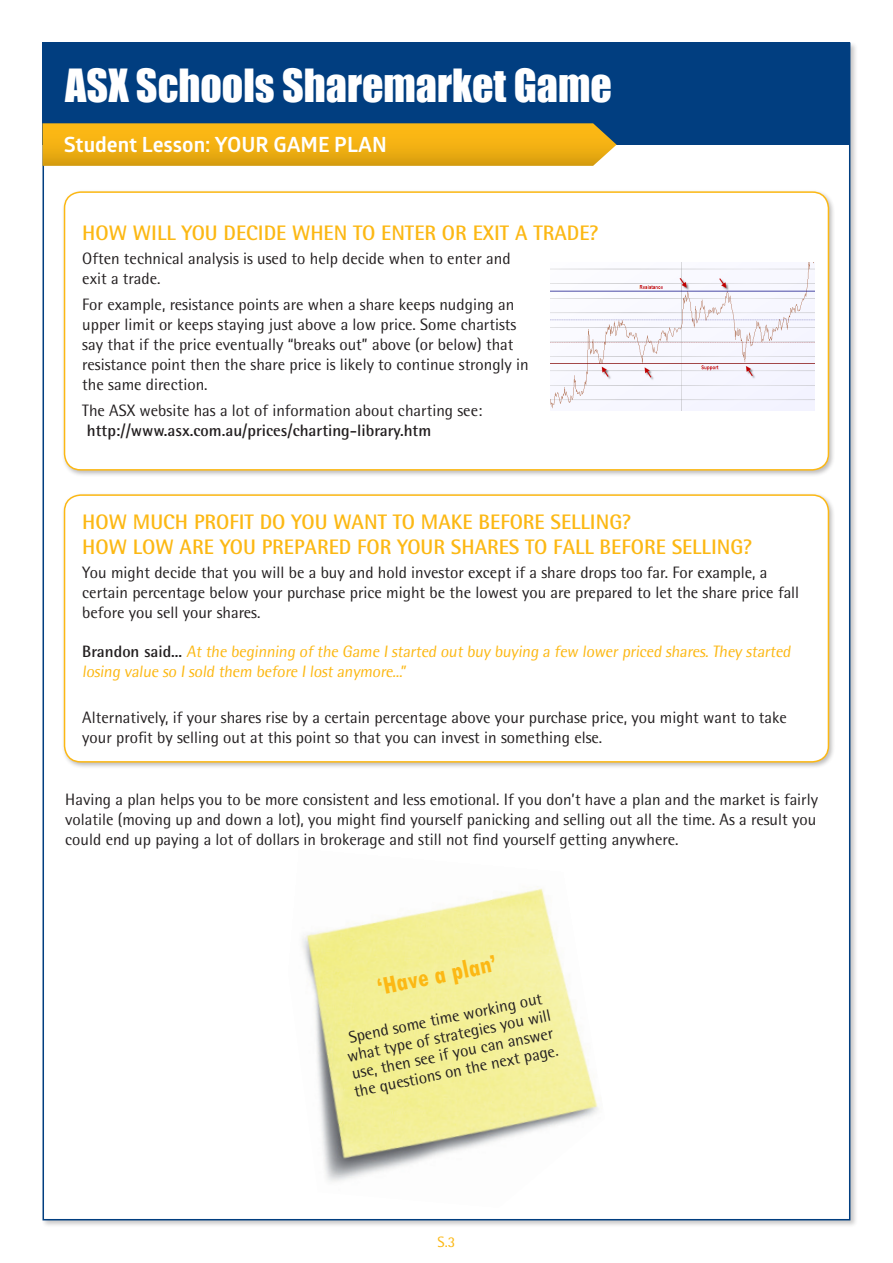
<style>
.page{position:relative;width:893px;height:1263px;background:#fff}
.page>*{position:absolute;margin:0;border:0;box-sizing:border-box;transform-origin:0 0}
.t1{font:42px "Impact";color:#fff}
._3_Subheading_Tip{font:700 condensed 27px "Tw Cen";color:#fcb814}
._3_Subheading_breako{font:700 21px/25.2px "Rotis Semi Sans Pro";color:#fcb814}
.t2{font:700 21px "Glober";color:#fff}
._4_Body{font:16.5px/19.8px "Rotis Semi Sans Pro";color:#231f20}
._4_Body-2{font:16.5px/19.8px "Rotis Semi Sans Pro";color:#fcb814}
._4_Body_Tip{font:16.5px/18px "Rotis Semi Sans Pro";color:#231f20;text-align:center}
.t3{font:15px "Rotis Semi Sans Pro";color:#fcb814}
.s1{font-weight:700}
.s2{font-weight:700;color:#231f20}
</style>
<div class="page">
<div style="left:41px;top:41px;width:817px;height:1187px;background:#231f20;opacity:.25"></div>
<div style="left:43px;top:43px;width:807px;height:1177px;background:#fff;border:2px solid #013e80"></div>
<div style="left:43px;top:43px;width:807px;height:102px;background:#013e80"></div>
<svg style="left:43px;top:123px;width:574px;height:43px;background:#ebad17"></svg>
<div style="left:61px;top:189px;width:775px;height:288px;background:#231f20;opacity:.3"></div>
<div style="left:65px;top:192px;width:763px;height:278px;background:#fff;border-radius:16px"></div>
<div style="left:64px;top:191px;width:765px;height:280px;border:2px solid #fcb814;border-radius:16px"></div>
<div style="left:61px;top:492px;width:775px;height:277px;background:#231f20;opacity:.3"></div>
<div style="left:65px;top:495px;width:763px;height:267px;background:#fff;border-radius:16px"></div>
<div style="left:64px;top:494px;width:765px;height:269px;border:2px solid #fcb814;border-radius:16px"></div>
<img style="left:302px;top:886px;width:297px;height:296px">
<img style="left:550px;top:263px;width:264px;height:147px">
<h1 class="t1" style="left:65px;top:53px;width:548px">ASX Schools Sharemarket Game</h1>
<p class="t2" style="left:64px;top:130px;width:324px">Student Lesson: YOUR GAME PLAN</p>
<p class="_3_Subheading_breako" style="left:82px;top:221px;width:518px">HOW WILL YOU DECIDE WHEN TO ENTER OR EXIT A TRADE?</p>
<p class="_4_Body" style="left:82px;top:249px;width:430px">Often technical analysis is used to help decide when to enter and exit a trade.</p>
<p class="_4_Body" style="left:82px;top:295px;width:448px">For example, resistance points are when a share keeps nudging an upper limit or keeps staying just above a low price. Some chartists say that if the price eventually “breaks out” above (or below) that resistance point then the share price is likely to continue strongly in the same direction.</p>
<p class="_4_Body" style="left:82px;top:400px;width:402px">The ASX website has a lot of information about charting see: <span class="s1">http://www.asx.com.au/prices/charting-library.htm</span></p>
<p class="_3_Subheading_breako" style="left:82px;top:509px;width:672px">HOW MUCH PROFIT DO YOU WANT TO MAKE BEFORE SELLING?<br>HOW LOW ARE YOU PREPARED FOR YOUR SHARES TO FALL BEFORE SELLING?</p>
<p class="_4_Body" style="left:82px;top:563px;width:718px">You might decide that you will be a buy and hold investor except if a share drops too far. For example, a certain percentage below your purchase price might be the lowest you are prepared to let the share price fall before you sell your shares.</p>
<p class="_4_Body-2" style="left:82px;top:642px;width:712px"><span class="s2">B ra n d o n sa i d . . .</span> At the beginning of the Game I started out buy buying a few lower priced shares. They started losing value so I sold them before I lost anymore...”</p>
<p class="_4_Body" style="left:82px;top:708px;width:706px">Alternatively, if your shares rise by a certain percentage above your purchase price, you might want to take your profit by selling out at this point so that you can invest in something else.</p>
<p class="_4_Body" style="left:65px;top:790px;width:754px;text-align:justify">Having a plan helps you to be more consistent and less emotional. If you don’t have a plan and the market is fairly volatile (moving up and down a lot), you might find yourself panicking and selling out all the time. As a result you could end up paying a lot of dollars in brokerage and still not find yourself getting anywhere.</p>
<p class="_3_Subheading_Tip" style="left:374px;top:971px;width:123px;rotate:-12deg">‘Have a plan’</p>
<p class="_4_Body_Tip" style="left:342px;top:1029px;width:209px;rotate:-11deg">Spend some time working out what type of strategies you will use, then see if you can answer the questions on the next page.</p>
<p class="t3" style="left:438px;top:1233px;width:19px">S.3</p>
</div>
